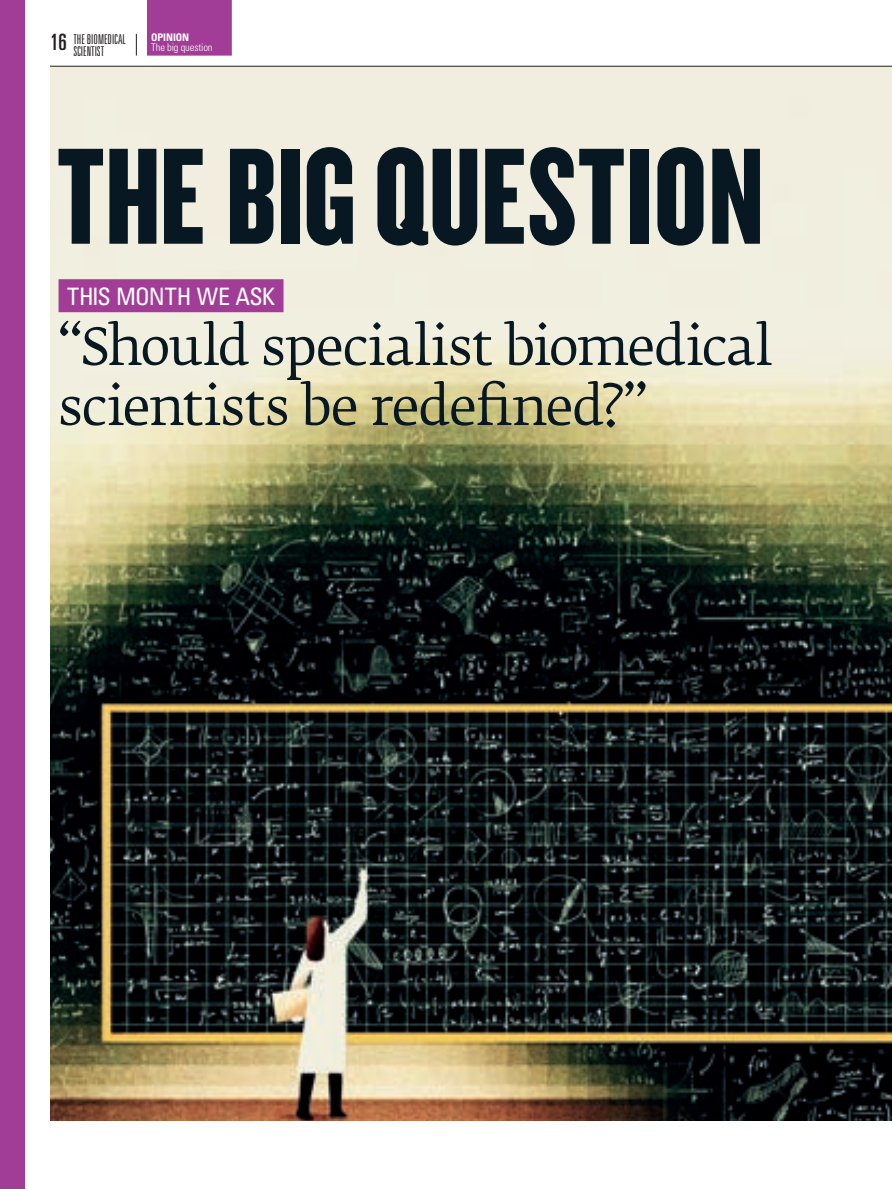
<style>
.page{position:relative;width:892px;height:1189px;background:#fff}
.page>*{position:absolute;margin:0;border:0;box-sizing:border-box;transform-origin:0 0}
.t1{font:142.5px "Knockout HTF68 Full Featherwt";letter-spacing:.01em;color:#071822}
.t2{font:51px/60px "Fedra Serif B Std";letter-spacing:-.02em;color:#071822}
.t3{font:condensed 24px "Univers";letter-spacing:-.03em;color:#fff}
.t4{font:300 ultra-condensed 13.5px/12px "Univers";color:#231f20;text-align:center}
.t5{font:300 condensed 10.5px "Univers";letter-spacing:-.01em;color:#fff}
.t6{font:700 condensed 10.5px "Univers";letter-spacing:-.01em;color:#fff}
.s1{font-weight:400;font-size:22.5px}
</style>
<div class="page">
<img style="left:50px;top:67px;width:842px;height:1054px">
<div style="left:59px;top:279px;width:225px;height:33px;background:#a13d96"></div>
<svg style="left:136px;top:34px;width:1px;height:22px"></svg>
<div style="left:0;top:0;width:25px;height:1189px;background:#a13d96"></div>
<div style="left:147px;top:0;width:85px;height:56px;background:#a13d96"></div>
<hr style="left:50px;top:66px;width:842px;height:1px;background:#231f20">
<p class="t4" style="left:50px;top:33px;width:78px"><span class="s1">16</span> THE BIOMEDICAL<br>SCIENTIST</p>
<p class="t6" style="left:151px;top:31px;width:39px">OPINION</p>
<p class="t5" style="left:151px;top:41px;width:63px">The big question</p>
<h1 class="t1" style="left:58px;top:124px;width:708px">THE BIG QUESTION</h1>
<p class="t3" style="left:67px;top:281px;width:209px">THIS MONTH WE ASK</p>
<p class="t2" style="left:59px;top:320px;width:715px">“Should specialist biomedical scientists be redefined?”</p>
</div>
